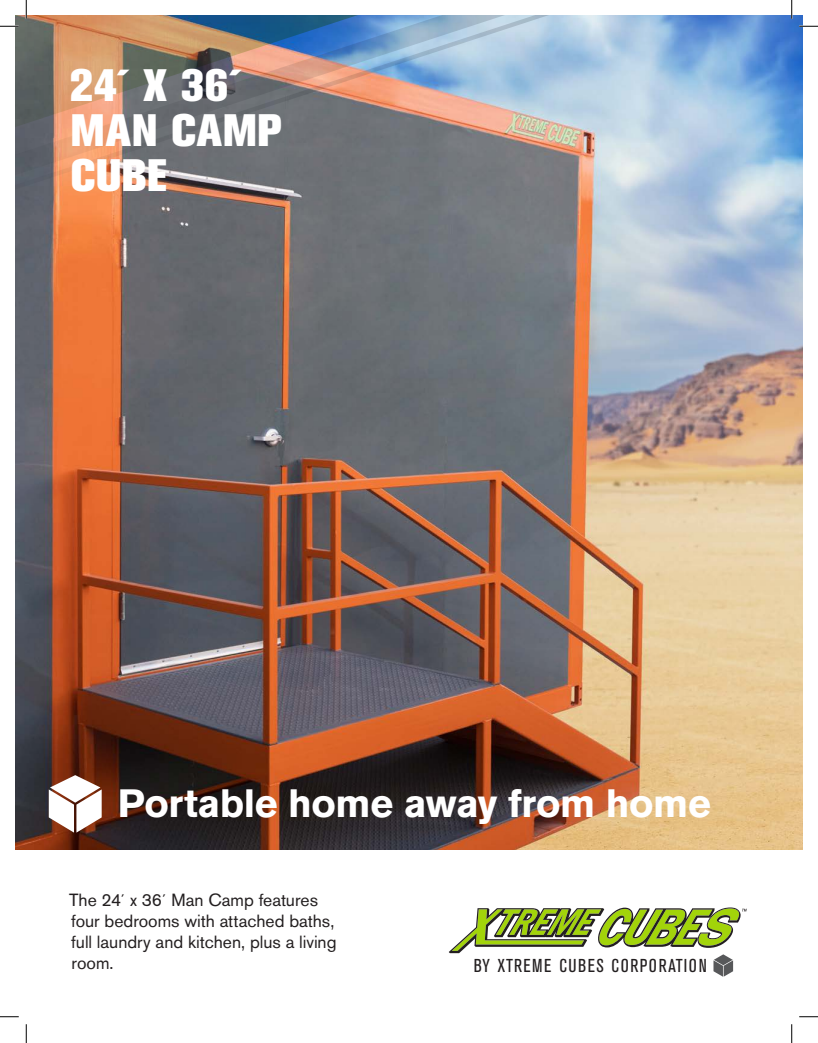
<style>
.page{position:relative;width:818px;height:1043px;background:#fff}
.page>*{position:absolute;margin:0;border:0;box-sizing:border-box;transform-origin:0 0}
.t1{font:800 45px/45px "Akzidenz Grotesk BE";letter-spacing:.02em;color:#fff}
.t2{font:700 39.12px "Akzidenz Grotesk BE";letter-spacing:-.01em;color:#fff}
.t3{font:condensed 18.5px "Akzidenz Grotesk BE";letter-spacing:.07em;color:#231f20}
.t4{font:17.5px/21px "Akzidenz Grotesk BE";color:#231f20}
</style>
<div class="page">
<img style="left:15px;top:15px;width:787px;height:834px">
<svg style="left:15px;top:170px;width:657px;height:62px"></svg>
<img style="left:15px;top:15px;width:657px;height:155px">
<svg style="left:49px;top:775px;width:53px;height:57px"></svg>
<svg style="left:449px;top:907px;width:297px;height:69px"></svg>
<svg style="left:0;top:25px;width:19px;height:2px"></svg>
<svg style="left:799px;top:25px;width:19px;height:2px"></svg>
<svg style="left:0;top:1016px;width:19px;height:1px"></svg>
<svg style="left:799px;top:1016px;width:19px;height:1px"></svg>
<svg style="left:25px;top:0;width:2px;height:19px"></svg>
<svg style="left:25px;top:1024px;width:2px;height:18px"></svg>
<svg style="left:790px;top:0;width:2px;height:19px"></svg>
<svg style="left:791px;top:1024px;width:1px;height:18px"></svg>
<p class="t1" style="left:70px;top:63px;width:214px">24´ X 36´<br>MAN CAMP<br>CUBE</p>
<p class="t2" style="left:118px;top:780px;width:594px">Portable home away from home</p>
<p class="t4" style="left:69px;top:889px;width:269px">The 24´ x 36´ Man Camp features four bedrooms with attached baths, full laundry and kitchen, plus a living room.</p>
<p class="t3" style="left:473px;top:955px;width:234px">BY XTREME CUBES CORPORATION</p>
</div>
